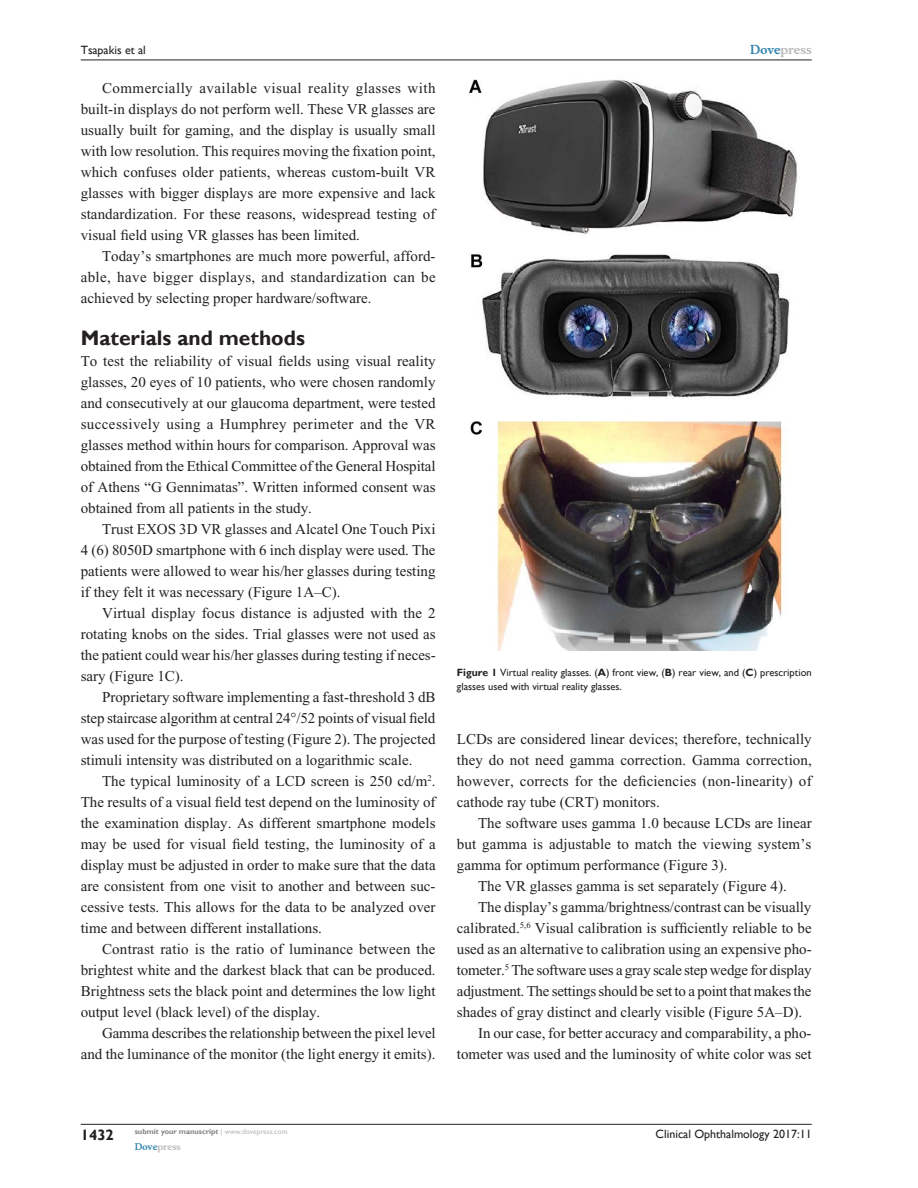
<style>
.page{position:relative;width:918px;height:1188px;background:#fff}
.page>*{position:absolute;margin:0;border:0;box-sizing:border-box;transform-origin:0 0}
.t1{font:700 21px "Gill Sans";color:#231f20}
.t2{font:15px/21px "Times New Roman";color:#231f20;text-align:justify}
.t3{font:700 15px "Gill Sans";color:#231f20}
.t4{font:12px "Gill Sans";color:#231f20}
.t5{font:700 12px "Musee";color:#b8babc}
.t6{font:10.5px/13.5px "Gill Sans";color:#231f20}
.t7{font:700 9px "Musee";color:#b8babc}
.t8{font:700 7.5px "Gill Sans";color:#808285}
.s1{color:#3886af}
.s2{font-weight:700}
.s3{font-weight:400;color:#b8babc}
</style>
<div class="page">
<hr style="left:81px;top:1124px;width:731px;height:1px;background:#231f20">
<hr style="left:81px;top:60px;width:731px;height:1px;background:#231f20">
<img style="left:469px;top:79px;width:329px;height:572px">
<p class="t4" style="left:81px;top:43px;width:67px">Tsapakis et al</p>
<p class="t2" style="left:81px;top:77px;width:356px;text-indent:21px">Commercially available visual reality glasses with built-in displays do not perform well. These VR glasses are usually built for gaming, and the display is usually small with low resolution. This requires moving the fixation point, which confuses older patients, whereas custom-built VR glasses with bigger displays are more expensive and lack standardization. For these reasons, widespread testing of visual field using VR glasses has been limited.</p>
<p class="t2" style="left:81px;top:245px;width:357px;text-indent:21px">Today’s smartphones are much more powerful, afford&shy;able, have bigger displays, and standardization can be achieved by selecting proper hardware/software.</p>
<h1 class="t1" style="left:81px;top:325px;width:226px">Materials and methods</h1>
<p class="t2" style="left:81px;top:350px;width:356px">To test the reliability of visual fields using visual reality glasses, 20 eyes of 10 patients, who were chosen randomly and consecutively at our glaucoma department, were tested successively using a Humphrey perimeter and the VR glasses method within hours for comparison. Approval was obtained from the Ethical Committee of the General Hospital of Athens “G Gennimatas”. Written informed consent was obtained from all patients in the study.</p>
<p class="t2" style="left:81px;top:518px;width:356px;text-indent:21px">Trust EXOS 3D VR glasses and Alcatel One Touch Pixi 4 (6) 8050D smartphone with 6 inch display were used. The patients were allowed to wear his/her glasses during testing if they felt it was necessary (Figure 1A–C).</p>
<p class="t2" style="left:81px;top:602px;width:356px;text-indent:21px">Virtual display focus distance is adjusted with the 2 rotating knobs on the sides. Trial glasses were not used as the patient could wear his/her glasses during testing if neces&shy;sary (Figure 1C).</p>
<p class="t2" style="left:81px;top:686px;width:356px;text-indent:21px">Proprietary software implementing a fast-threshold 3 dB step staircase algorithm at central 24 /52 points of visual field was used for the purpose of testing (Figure 2). The projected stimuli intensity was distributed on a logarithmic scale.</p>
<p class="t2" style="left:81px;top:770px;width:356px;text-indent:21px">The typical luminosity of a LCD screen is 250 cd/m<sup>2</sup>.<br>The results of a visual field test depend on the luminosity of the examination display. As different smartphone models may be used for visual field testing, the luminosity of a display must be adjusted in order to make sure that the data are consistent from one visit to another and between suc&shy;cessive tests. This allows for the data to be analyzed over time and between different installations.</p>
<p class="t2" style="left:81px;top:938px;width:356px;text-indent:21px">Contrast ratio is the ratio of luminance between the brightest white and the darkest black that can be produced.<br>Brightness sets the black point and determines the low light output level (black level) of the display.</p>
<p class="t2" style="left:81px;top:1022px;width:357px;text-align:right">Gamma describes the relationship between the pixel level and the luminance of the monitor (the light energy it emits).</p>
<p class="t5" style="left:750px;top:43px;width:63px"><span class="s1">Dove</span>press</p>
<p class="t6" style="left:457px;top:666px;width:356px"><span class="s2">Figure 1</span> Virtual reality glasses. (<span class="s2">A</span>) front view, (<span class="s2">B</span>) rear view, and (<span class="s2">C</span>) prescription glasses used with virtual reality glasses.</p>
<p class="t2" style="left:457px;top:728px;width:357px">LCDs are considered linear devices; therefore, technically they do not need gamma correction. Gamma correction, however, corrects for the deficiencies (non-linearity) of cathode ray tube (CRT) monitors.</p>
<p class="t2" style="left:478px;top:812px;width:335px">The software uses gamma 1.0 because LCDs are linear</p>
<p class="t2" style="left:457px;top:833px;width:356px">but gamma is adjustable to match the viewing system’s</p>
<p class="t2" style="left:457px;top:854px;width:272px">gamma for optimum performance (Figure 3).</p>
<p class="t2" style="left:478px;top:875px;width:310px">The VR glasses gamma is set separately (Figure 4).</p>
<p class="t2" style="left:478px;top:896px;width:335px">The display’s gamma/brightness/contrast can be visually</p>
<p class="t2" style="left:457px;top:917px;width:356px">calibrated.<sup>5,6</sup> Visual calibration is sufficiently reliable to be</p>
<p class="t2" style="left:457px;top:938px;width:356px">used as an alternative to calibration using an expensive pho-</p>
<p class="t2" style="left:457px;top:959px;width:356px">tometer.<sup>5</sup> The software uses a gray scale step wedge for display</p>
<p class="t2" style="left:457px;top:980px;width:356px">adjustment. The settings should be set to a point that makes the</p>
<p class="t2" style="left:457px;top:1001px;width:347px">shades of gray distinct and clearly visible (Figure 5A–D).</p>
<p class="t2" style="left:478px;top:1022px;width:335px">In our case, for better accuracy and comparability, a pho-</p>
<p class="t2" style="left:457px;top:1043px;width:356px">tometer was used and the luminosity of white color was set</p>
<p class="t3" style="left:81px;top:1126px;width:35px">1432</p>
<p class="t8" style="left:135px;top:1127px;width:154px">submit your manuscript <span class="s3">| www.dovepress.com</span></p>
<p class="t7" style="left:135px;top:1141px;width:48px"><span class="s1">Dove</span>press</p>
<p class="t4" style="left:656px;top:1127px;width:158px">Clinical Ophthalmology 2017:11</p>
</div>
